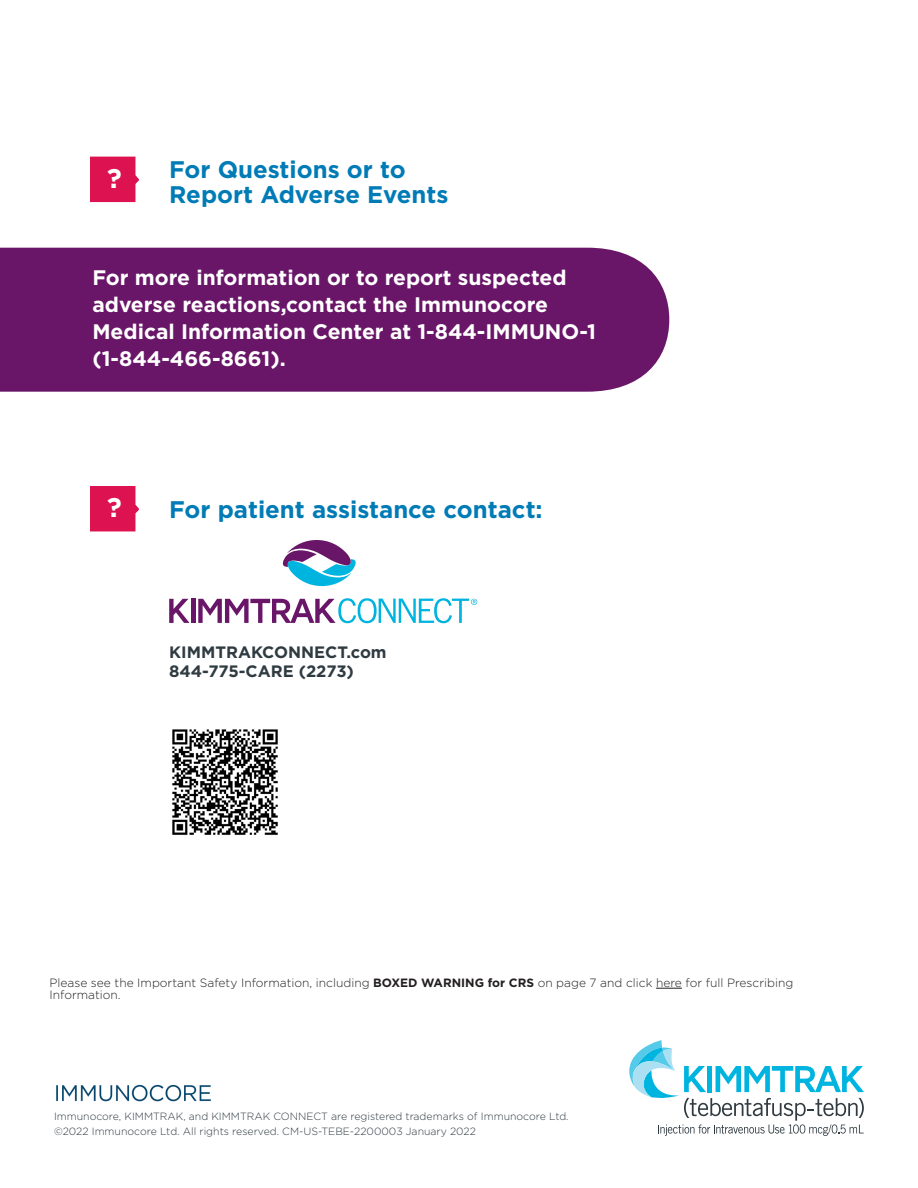
<style>
.page{position:relative;width:918px;height:1188px;background:#fff}
.page>*{position:absolute;margin:0;border:0;box-sizing:border-box;transform-origin:0 0}
.t1{font:700 27px "Gotham";color:#fff}
.t2{font:700 24px/26px "Gotham";color:#007bb6}
.t3{font:700 21px/27px "Gotham";color:#fff}
.t4{font:700 16.5px/19.5px "Gotham";color:#2f3b41}
.t5{font:300 12px/12px "Gotham";color:#231f20}
.t6{font:300 10.5px/15px "Gotham";color:#2f3b41}
.s1{font-weight:700}
</style>
<div class="page">
<svg style="left:656px;top:988px;width:26px;height:1px"></svg>
<div style="left:0;top:248px;width:669px;height:144px;background:#691668"></div>
<img style="left:56px;top:1084px;width:155px;height:18px">
<svg style="left:629px;top:1040px;width:235px;height:96px"></svg>
<svg style="left:90px;top:157px;width:49px;height:45px;background:#df215b"></svg>
<svg style="left:282px;top:540px;width:74px;height:46px"></svg>
<svg style="left:169px;top:599px;width:20px;height:24px"></svg>
<hr style="left:191px;top:599px;width:4px;height:24px;background:#691668">
<svg style="left:198px;top:598px;width:279px;height:25px"></svg>
<svg style="left:90px;top:486px;width:49px;height:45px;background:#df215b"></svg>
<img style="left:172px;top:729px;width:106px;height:106px">
<h1 class="t1" style="left:107px;top:160px;width:16px">?</h1>
<h2 class="t2" style="left:169px;top:156px;width:281px">For Questions or to<br>Report Adverse Events</h2>
<h3 class="t3" style="left:92px;top:264px;width:505px">For more information or to report suspected adverse reactions,contact the Immunocore Medical Information Center at 1-844-IMMUNO-1 (1-844-466-8661).</h3>
<h1 class="t1" style="left:107px;top:490px;width:16px">?</h1>
<h2 class="t2" style="left:169px;top:496px;width:375px">For patient assistance contact:</h2>
<h3 class="t4" style="left:169px;top:642px;width:219px">KIMMTRAKCONNECT.com<br>844-775-CARE (2273)</h3>
<p class="t5" style="left:50px;top:976px;width:745px">Please see the Important Safety Information, including <span class="s1">BOXED WARNING for CRS</span> on page 7 and click here for full Prescribing<br>Information.</p>
<p class="t6" style="left:54px;top:1108px;width:516px">Immunocore, KIMMTRAK, and KIMMTRAK CONNECT are registered trademarks of Immunocore Ltd. ©2022 Immunocore Ltd. All rights reserved. CM-US-TEBE-2200003 January 2022</p>
</div>
